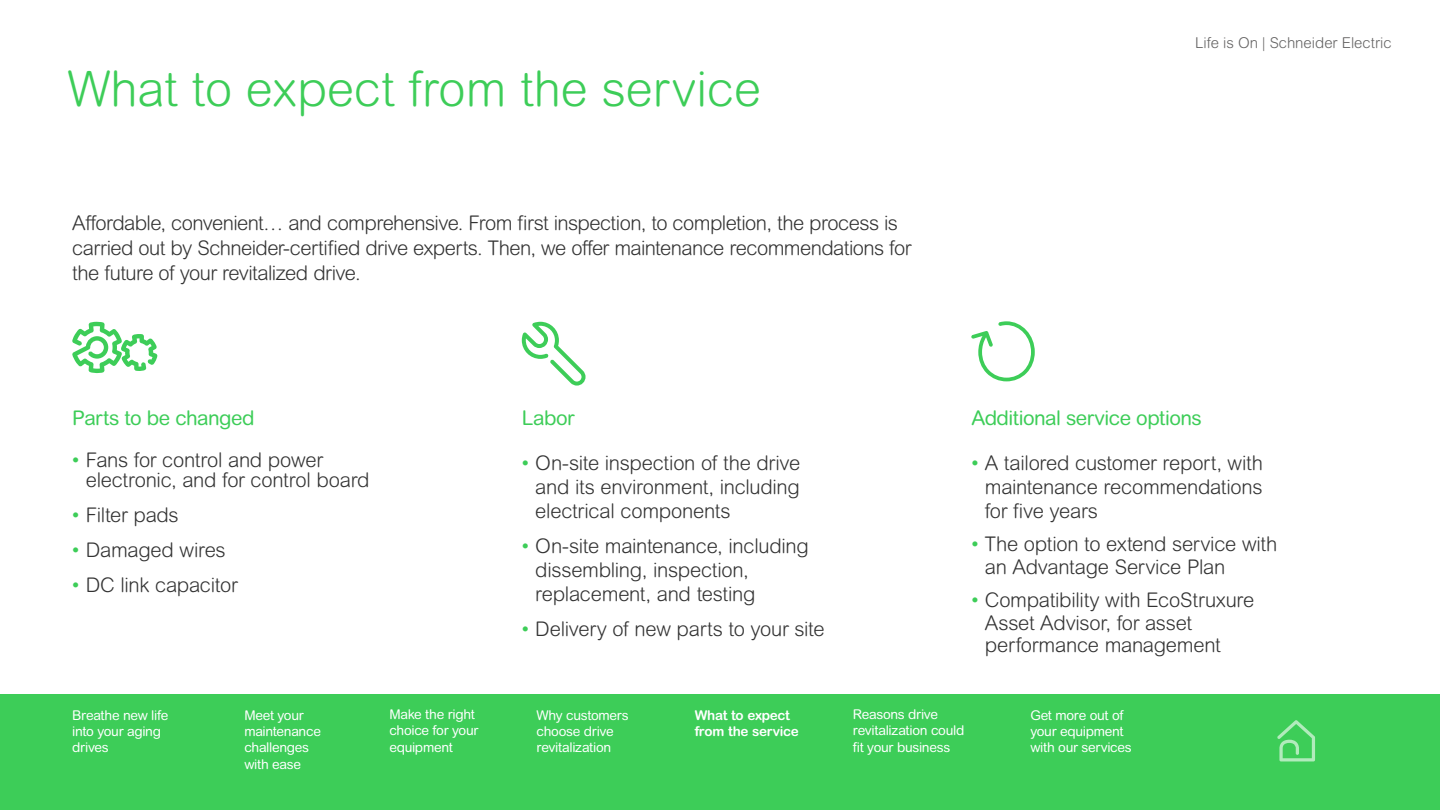
<style>
.page{position:relative;width:1440px;height:810px;background:#fff}
.page>*{position:absolute;margin:0;border:0;box-sizing:border-box;transform-origin:0 0}
.t1{font:300 48.97px "Arial Rounded MT Pro";color:#3dcd58}
.t2{font:300 20.25px/24px "Arial Rounded MT Pro";letter-spacing:-.015em;color:#333}
.t3{font:20.25px "Arial Rounded MT Pro";letter-spacing:-.025em;color:#3dcd58}
.t4{font:300 15px "Arial Rounded MT Pro";color:#646363}
.t5{font:13.5px/16.2px "Arial Rounded MT Pro";letter-spacing:-.025em;color:#fff}
.t6{font:700 13.5px/16.2px "Arial Rounded MT Pro";letter-spacing:-.02em;color:#fff}
.s1{font-weight:400;color:#3dcd58}
</style>
<div class="page">
<div style="left:0;top:694px;width:1440px;height:116px;background:#3dcd58"></div>
<svg style="left:1277px;top:720px;width:38px;height:42px"></svg>
<svg style="left:522px;top:322px;width:64px;height:64px"></svg>
<svg style="left:971px;top:321px;width:64px;height:60px"></svg>
<svg style="left:72px;top:322px;width:85px;height:51px"></svg>
<h1 class="t1" style="left:68px;top:60px;width:695px">What to expect from the service</h1>
<p class="t2" style="left:72px;top:212px;width:841px;line-height:24.8px">Affordable, convenient… and comprehensive. From first inspection, to completion, the process is carried out by Schneider-certified drive experts. Then, we offer maintenance recommendations for the future of your revitalized drive.</p>
<p class="t4" style="left:1195px;top:34px;width:198px">Life is On | Schneider Electric</p>
<p class="t3" style="left:72px;top:406px;width:184px">Parts to be changed</p>
<p class="t2" style="left:86px;top:450px;width:285px;line-height:20.2px;text-indent:-14px"><span class="s1">•</span> Fans for control and power electronic, and for control board</p>
<p class="t2" style="left:72px;top:504px;width:108px"><span class="s1">•</span> Filter pads</p>
<p class="t2" style="left:72px;top:539px;width:155px"><span class="s1">•</span> Damaged wires</p>
<p class="t2" style="left:72px;top:574px;width:167px"><span class="s1">•</span> DC link capacitor</p>
<p class="t5" style="left:72px;top:708px;width:98px">Breathe new life into your aging drives</p>
<p class="t5" style="left:244px;top:708px;width:78px">Meet your maintenance challenges with ease</p>
<p class="t5" style="left:389px;top:707px;width:91px">Make the right choice for your equipment</p>
<p class="t3" style="left:522px;top:406px;width:54px">Labor</p>
<p class="t2" style="left:535px;top:452px;width:267px;text-align:justify;text-indent:-14px"><span class="s1">•</span> On-site inspection of the drive and its environment, including electrical components</p>
<p class="t2" style="left:535px;top:535px;width:275px;text-indent:-14px"><span class="s1">•</span> On-site maintenance, including dissembling, inspection, replacement, and testing</p>
<p class="t2" style="left:522px;top:618px;width:304px"><span class="s1">•</span> Delivery of new parts to your site</p>
<p class="t5" style="left:537px;top:708px;width:94px">Why customers choose drive revitalization</p>
<p class="t6" style="left:695px;top:707px;width:106px">What to expect from the service</p>
<p class="t3" style="left:971px;top:406px;width:232px">Additional service options</p>
<p class="t2" style="left:985px;top:452px;width:280px;text-align:justify;text-indent:-14px"><span class="s1">•</span> A tailored customer report, with maintenance recommendations for five years</p>
<p class="t2" style="left:985px;top:534px;width:294px;line-height:22.5px;text-indent:-14px"><span class="s1">•</span> The option to extend service with an Advantage Service Plan</p>
<p class="t2" style="left:985px;top:590px;width:271px;line-height:22.5px;text-indent:-14px"><span class="s1">•</span> Compatibility with EcoStruxure<br>Asset Advisor, for asset performance management</p>
<p class="t5" style="left:853px;top:707px;width:113px">Reasons drive revitalization could fit your business</p>
<p class="t5" style="left:1030px;top:708px;width:103px">Get more out of your equipment with our services</p>
</div>
